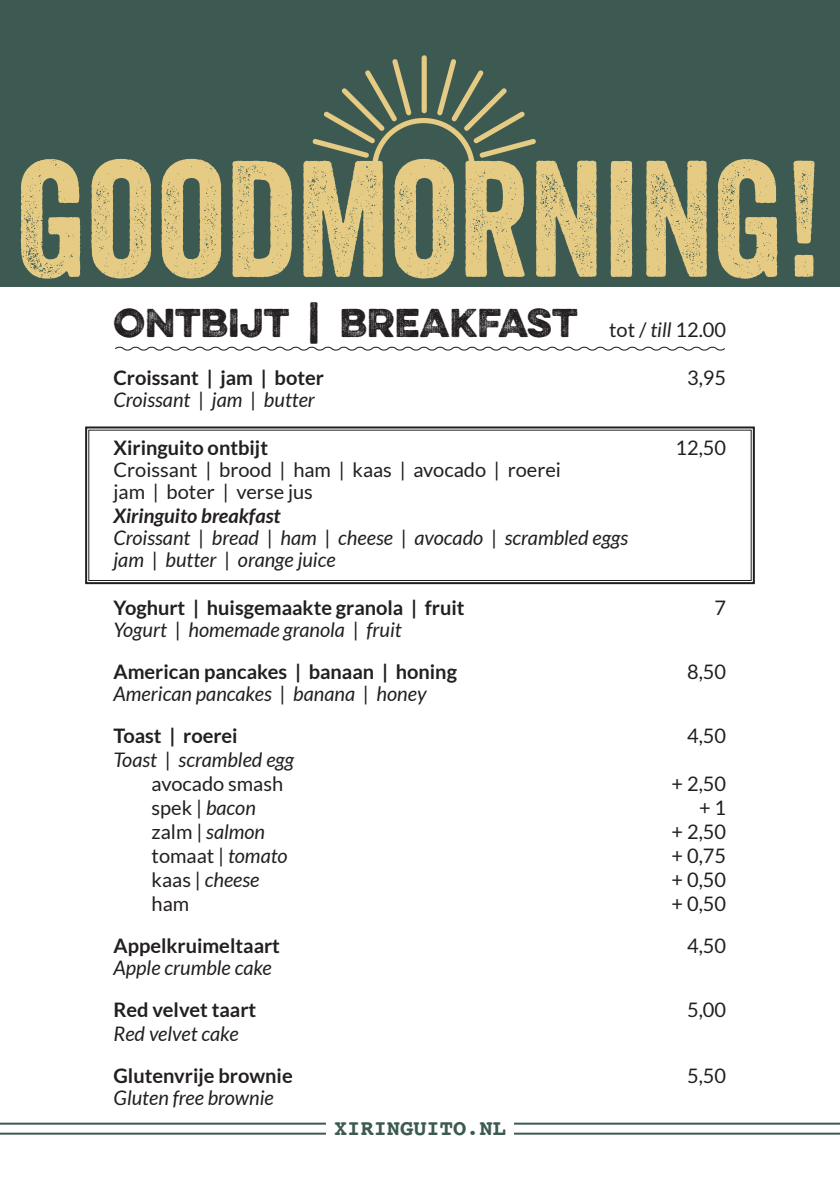
<style>
.page{position:relative;width:840px;height:1191px;background:#fff}
.page>*{position:absolute;margin:0;border:0;box-sizing:border-box;transform-origin:0 0}
.t1{font:160px "Veneer";color:#e5cb83}
.t2{font:36px "Eveleth W01";color:#231f20}
.t3{font:700 22px "Courier";color:#3d5a52}
.t4{font:italic 20px "Lato";color:#231f20}
.t5{font:700 20px "Lato";color:#231f20}
.t6{font:20px "Lato";color:#231f20}
.t7{font:italic 700 20px "Lato";color:#231f20}
.s1{font-family:"Lato";font-size:20px}
.s2{font-family:"Lato";font-style:italic;font-size:20px}
.s3{font-style:normal}
.s4{font-style:italic}
</style>
<div class="page">
<div style="left:0;top:0;width:839px;height:287px;background:#3d5a52"></div>
<svg style="left:85px;top:426px;width:670px;height:159px"></svg>
<div style="left:88px;top:430px;width:663px;height:151px;border:1px solid #231f20"></div>
<div style="left:421px;top:55px;width:5px;height:58px;background:#e5cb83;border-radius:3px"></div>
<svg style="left:312px;top:59px;width:224px;height:105px"></svg>
<svg style="left:115px;top:346px;width:610px;height:5px"></svg>
<hr style="left:0;top:1122px;width:839px;height:2px;background:#3d5a52">
<hr style="left:0;top:1132px;width:839px;height:2px;background:#3d5a52">
<div style="left:326px;top:1118px;width:187px;height:25px;background:#fff"></div>
<p class="t1" style="left:17px;top:121px;width:807px">GOODMORNING!</p>
<p class="t2" style="left:113px;top:296px;width:614px">ONTBIJT | BREAKFAST <span class="s1">tot /</span> <span class="s2">till</span> <span class="s1">12.00</span></p>
<p class="t5" style="left:113px;top:366px;width:212px">Croissant | jam | boter</p>
<p class="t6" style="left:686px;top:366px;width:41px">3,95</p>
<p class="t4" style="left:113px;top:388px;width:203px">Croissant <span class="s3">|</span> jam <span class="s3">|</span> butter</p>
<p class="t5" style="left:113px;top:436px;width:156px">Xiringuito ontbijt</p>
<p class="t6" style="left:675px;top:436px;width:52px">12,50</p>
<p class="t6" style="left:113px;top:458px;width:449px">Croissant | brood | ham | kaas | avocado | roerei</p>
<p class="t6" style="left:113px;top:480px;width:201px">jam | boter | verse jus</p>
<p class="t7" style="left:113px;top:504px;width:168px">Xiringuito breakfast</p>
<p class="t4" style="left:113px;top:526px;width:516px">Croissant <span class="s3">|</span> bread <span class="s3">|</span> ham <span class="s3">|</span> cheese <span class="s3">|</span> avocado <span class="s3">|</span> scrambled eggs</p>
<p class="t4" style="left:113px;top:548px;width:223px">jam <span class="s3">|</span> butter <span class="s3">|</span> orange juice</p>
<p class="t5" style="left:113px;top:596px;width:352px">Yoghurt | huisgemaakte granola | fruit</p>
<p class="t6" style="left:714px;top:596px;width:13px">7</p>
<p class="t4" style="left:113px;top:618px;width:289px">Yogurt <span class="s3">|</span> homemade granola <span class="s3">|</span> fruit</p>
<p class="t5" style="left:113px;top:660px;width:345px">American pancakes | banaan | honing</p>
<p class="t6" style="left:686px;top:660px;width:41px">8,50</p>
<p class="t4" style="left:113px;top:682px;width:314px">American pancakes <span class="s3">|</span> banana <span class="s3">|</span> honey</p>
<p class="t5" style="left:113px;top:724px;width:126px">Toast | roerei</p>
<p class="t6" style="left:686px;top:724px;width:41px">4,50</p>
<p class="t4" style="left:113px;top:748px;width:182px">Toast <span class="s3">|</span> scrambled egg</p>
<p class="t6" style="left:151px;top:772px;width:133px">avocado smash</p>
<p class="t6" style="left:671px;top:772px;width:56px">+ 2,50</p>
<p class="t6" style="left:151px;top:796px;width:106px">spek | <span class="s4">bacon</span></p>
<p class="t6" style="left:698px;top:796px;width:29px">+ 1</p>
<p class="t4" style="left:151px;top:820px;width:115px"><span class="s3">zalm |</span> salmon</p>
<p class="t6" style="left:671px;top:820px;width:56px">+ 2,50</p>
<p class="t6" style="left:151px;top:844px;width:137px">tomaat | <span class="s4">tomato</span></p>
<p class="t6" style="left:671px;top:844px;width:56px">+ 0,75</p>
<p class="t4" style="left:151px;top:868px;width:109px"><span class="s3">kaas |</span> cheese</p>
<p class="t6" style="left:671px;top:868px;width:56px">+ 0,50</p>
<p class="t6" style="left:151px;top:892px;width:39px">ham</p>
<p class="t6" style="left:671px;top:892px;width:56px">+ 0,50</p>
<p class="t5" style="left:113px;top:934px;width:168px">Appelkruimeltaart</p>
<p class="t6" style="left:686px;top:934px;width:41px">4,50</p>
<p class="t4" style="left:113px;top:956px;width:160px">Apple crumble cake</p>
<p class="t5" style="left:113px;top:998px;width:144px">Red velvet taart</p>
<p class="t6" style="left:686px;top:998px;width:41px">5,00</p>
<p class="t4" style="left:113px;top:1022px;width:126px">Red velvet cake</p>
<p class="t5" style="left:113px;top:1064px;width:181px">Glutenvrije brownie</p>
<p class="t6" style="left:686px;top:1064px;width:41px">5,50</p>
<p class="t4" style="left:113px;top:1086px;width:162px">Gluten free brownie</p>
<p class="t3" style="left:334px;top:1110px;width:173px">XIRINGUITO.NL</p>
</div>
